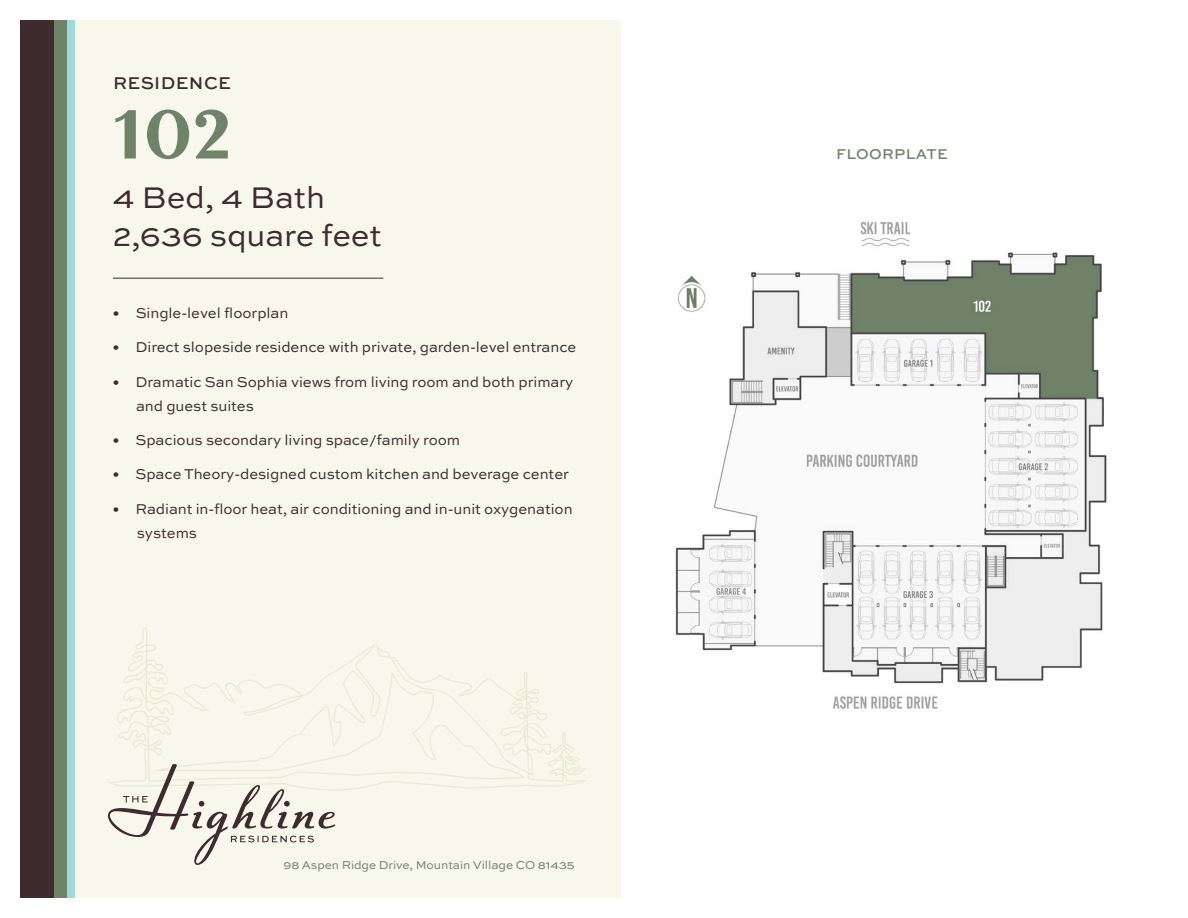
<style>
.page{position:relative;width:1188px;height:918px;background:#fff}
.page>*{position:absolute;margin:0;border:0;box-sizing:border-box;transform-origin:0 0}
.t1{font:700 69px "Quiche Text";color:#6f8369}
.t2{font:31.5px/37.3px "Sweet Sans Pro";letter-spacing:-.005em;color:#3d2b2d}
.t3{font:500 18px "Sweet Sans Pro";letter-spacing:.02em;color:#3d2b2d}
.t4{font:15px/24px "Sweet Sans Pro";letter-spacing:-.005em;color:#3d2b2d}
.t5{font:500 15px "Sweet Sans Pro";letter-spacing:.02em;color:#6f8369}
.t6{font:12px "Sweet Sans Pro";letter-spacing:-.005em;color:#6f8369}
</style>
<div class="page">
<div style="left:75px;top:20px;width:546px;height:878px;background:#f7f7eb"></div>
<svg style="left:104px;top:641px;width:488px;height:165px"></svg>
<svg style="left:115px;top:626px;width:409px;height:180px"></svg>
<hr style="left:113px;top:278px;width:270px;height:1px;background:#3d2b2d">
<svg style="left:108px;top:764px;width:227px;height:101px"></svg>
<div style="left:20px;top:20px;width:34px;height:878px;background:#3d2b2d"></div>
<div style="left:54px;top:20px;width:14px;height:878px;background:#6f8369"></div>
<div style="left:68px;top:20px;width:7px;height:878px;background:#9fd9db"></div>
<img style="left:675px;top:222px;width:432px;height:487px">
<p class="t3" style="left:113px;top:70px;width:120px">RESIDENCE</p>
<h1 class="t1" style="left:113px;top:93px;width:121px">102</h1>
<h2 class="t2" style="left:113px;top:178px;width:270px">4 Bed, 4 Bath<br>2,636 square feet</h2>
<p class="t4" style="left:113px;top:300px;width:177px">• Single-level floorplan</p>
<p class="t4" style="left:113px;top:335px;width:465px">• Direct slopeside residence with private, garden-level entrance</p>
<p class="t4" style="left:136px;top:369px;width:439px;text-indent:-23px">• Dramatic San Sophia views from living room and both primary and guest suites</p>
<p class="t4" style="left:113px;top:427px;width:349px">• Spacious secondary living space/family room</p>
<p class="t4" style="left:113px;top:462px;width:458px">• Space Theory-designed custom kitchen and beverage center</p>
<p class="t4" style="left:137px;top:496px;width:437px;text-indent:-24px">• Radiant in-floor heat, air conditioning and in-unit oxygenation systems</p>
<p class="t6" style="left:284px;top:856px;width:293px">98 Aspen Ridge Drive, Mountain Village CO 81435</p>
<p class="t5" style="left:836px;top:143px;width:113px">FLOORPLATE</p>
</div>
